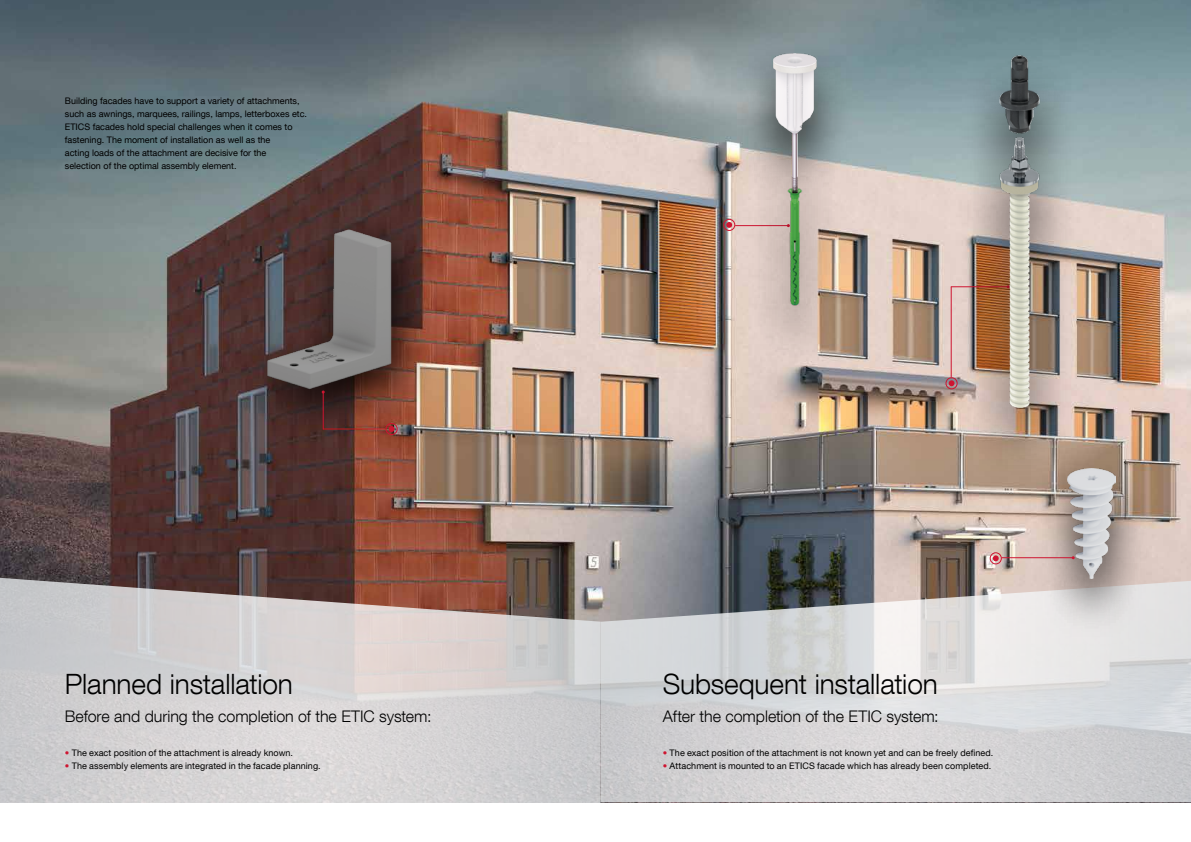
<style>
.page{position:relative;width:1191px;height:842px;background:#fff}
.page>*{position:absolute;margin:0;border:0;box-sizing:border-box;transform-origin:0 0}
.t1{font:300 28px "Helvetica Neue LT Com";letter-spacing:-.005em;color:#000}
.t2{font:300 16px "Helvetica Neue LT Com";letter-spacing:-.005em;color:#000}
.t3{font:9px/13px "Helvetica Neue LT Com";color:#000}
.s1{color:#ce1531}
</style>
<div class="page">
<img style="left:0;top:0;width:1191px;height:580px">
<svg style="left:0;top:577px;width:600px;height:226px"></svg>
<div style="left:237px;top:208px;width:200px;height:233px;background:#000;opacity:.89"></div>
<img style="left:257px;top:200px;width:164px;height:255px">
<hr style="left:323px;top:392px;width:1px;height:37px;background:#ce1531">
<svg style="left:600px;top:580px;width:591px;height:222px"></svg>
<div style="left:723px;top:219px;width:12px;height:12px;border:1px solid #ce1531;border-radius:50%"></div>
<svg style="left:726px;top:222px;width:6px;height:6px"></svg>
<div style="left:990px;top:552px;width:11px;height:12px;border:1px solid #ce1531;border-radius:50%"></div>
<svg style="left:992px;top:555px;width:6px;height:6px"></svg>
<div style="left:945px;top:377px;width:12px;height:12px;border:1px solid #ce1531;border-radius:50%"></div>
<svg style="left:948px;top:380px;width:6px;height:6px"></svg>
<hr style="left:950px;top:287px;width:1px;height:90px;background:#ce1531">
<hr style="left:950px;top:286px;width:58px;height:1px;background:#ce1531">
<div style="left:735px;top:44px;width:119px;height:327px;background:#000;opacity:.75"></div>
<img style="left:764px;top:39px;width:58px;height:277px">
<div style="left:958px;top:47px;width:122px;height:434px;background:#000;opacity:.75"></div>
<img style="left:989px;top:49px;width:59px;height:367px">
<div style="left:1032px;top:460px;width:119px;height:179px;background:#000;opacity:.75"></div>
<img style="left:1067px;top:468px;width:48px;height:110px">
<hr style="left:1001px;top:557px;width:72px;height:1px;background:#ce1531">
<p class="t3" style="left:65px;top:94px;width:244px">Building facades have to support a variety of attachments, such as awnings, marquees, railings, lamps, letterboxes etc.<br>ETICS facades hold special challenges when it comes to fastening. The moment of installation as well as the<br>acting loads of the attachment are decisive for the<br>selection of the optimal assembly element.</p>
<h1 class="t1" style="left:65px;top:666px;width:229px">Planned installation</h1>
<h2 class="t2" style="left:65px;top:706px;width:368px">Before and during the completion of the ETIC system:</h2>
<p class="t3" style="left:65px;top:746px;width:230px"><span class="s1">•</span> The exact position of the attachment is already known.</p>
<p class="t3" style="left:65px;top:759px;width:257px"><span class="s1">•</span> The assembly elements are integrated in the facade planning.</p>
<h1 class="t1" style="left:663px;top:666px;width:276px">Subsequent installation</h1>
<h2 class="t2" style="left:663px;top:706px;width:277px">After the completion of the ETIC system:</h2>
<p class="t3" style="left:663px;top:746px;width:332px"><span class="s1">•</span> The exact position of the attachment is not known yet and can be freely defined.</p>
<p class="t3" style="left:663px;top:759px;width:330px"><span class="s1">•</span> Attachment is mounted to an ETICS facade which has already been completed.</p>
</div>
